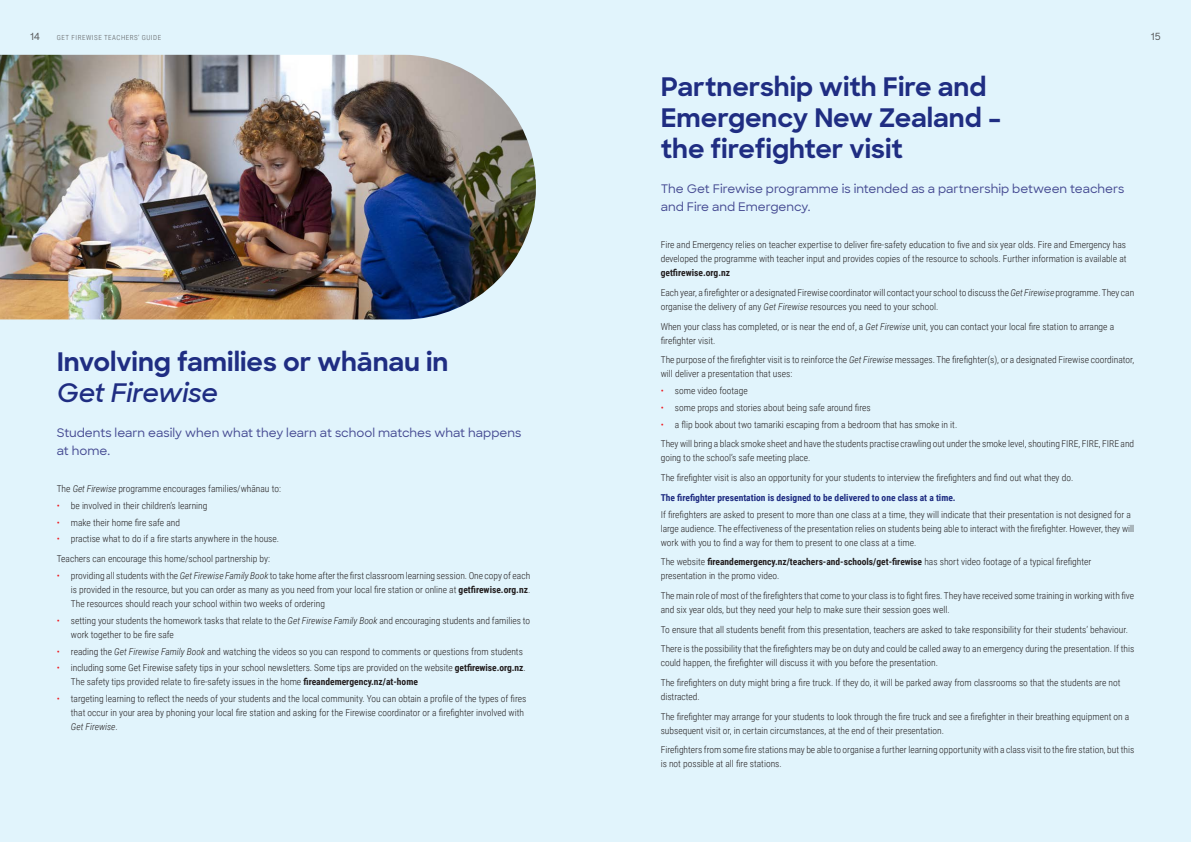
<style>
.page{position:relative;width:1191px;height:842px;background:#e1f4fc}
.page>*{position:absolute;margin:0;border:0;box-sizing:border-box;transform-origin:0 0}
.Heading_1{font:700 26px/31.2px "Sharp Sans";color:#1f2d82}
.Intro{font:500 12px/18px "Sharp Sans";color:#454a92}
.t1{font:500 10px "Sharp Sans";color:#57585a}
.Body{font:300 9.5px/14px "Roboto Condensed";color:#231f20}
.Heading_4{font:700 9.5px "Roboto Condensed";color:#1f2d82}
.t2{font:300 7px "Roboto Condensed";letter-spacing:.075em;color:#57585a}
.s1{font-weight:600;font-style:italic}
.s2{font-style:italic}
.s3{color:#ee1d23}
.s4{font-weight:700}
</style>
<div class="page">
<img style="left:0;top:55px;width:536px;height:264px">
<p class="t1" style="left:30px;top:29px;width:12px">14</p>
<p class="t2" style="left:57px;top:33px;width:106px">GET FIREWISE TEACHERS’ GUIDE</p>
<p class="t1" style="left:1151px;top:29px;width:11px">15</p>
<p class="Heading_1" style="left:57px;top:345px;width:393px">Involving families or whānau in<br><span class="s1">Get Firewise</span></p>
<p class="Intro" style="left:57px;top:423px;width:466px">Students learn easily when what they learn at school matches what happens at home.</p>
<p class="Body" style="left:57px;top:481px;width:226px">The <span class="s2">Get Firewise</span> programme encourages families/whānau to:</p>
<p class="Body" style="left:57px;top:498px;width:152px"><span class="s3">•</span> be involved in their children’s learning</p>
<p class="Body" style="left:57px;top:515px;width:125px"><span class="s3">•</span> make their home fire safe and</p>
<p class="Body" style="left:57px;top:532px;width:224px"><span class="s3">•</span> practise what to do if a fire starts anywhere in the house.</p>
<p class="Body" style="left:57px;top:551px;width:215px">Teachers can encourage this home/school partnership by:</p>
<p class="Body" style="left:71px;top:568px;width:461px;text-align:justify;text-indent:-14px"><span class="s3">•</span> providing all students with the <span class="s2">Get Firewise Family Book</span> to take home after the first classroom learning session. One copy of each is provided in the resource, but you can order as many as you need from your local fire station or online at <span class="s4">getfirewise.org.nz</span>.<br>The resources should reach your school within two weeks of ordering</p>
<p class="Body" style="left:71px;top:613px;width:461px;text-indent:-14px"><span class="s3">•</span> setting your students the homework tasks that relate to the <span class="s2">Get Firewise Family Book</span> and encouraging students and families to work together to be fire safe</p>
<p class="Body" style="left:57px;top:644px;width:468px"><span class="s3">•</span> reading the <span class="s2">Get Firewise Family Book</span> and watching the videos so you can respond to comments or questions from students</p>
<p class="Body" style="left:71px;top:661px;width:456px;text-indent:-14px"><span class="s3">•</span> including some Get Firewise safety tips in your school newsletters. Some tips are provided on the website <span class="s4">getfirewise.org.nz</span>.<br>The safety tips provided relate to fire-safety issues in the home <span class="s4">fireandemergency.nz/at-home</span></p>
<p class="Body" style="left:71px;top:691px;width:457px;text-indent:-14px"><span class="s3">•</span> targeting learning to reflect the needs of your students and the local community. You can obtain a profile of the types of fires that occur in your area by phoning your local fire station and asking for the Firewise coordinator or a firefighter involved with<br><span class="s2">Get Firewise</span>.</p>
<p class="Heading_1" style="left:660px;top:70px;width:342px">Partnership with Fire and<br>Emergency New Zealand – the firefighter visit</p>
<p class="Intro" style="left:660px;top:180px;width:465px">The Get Firewise programme is intended as a partnership between teachers and Fire and Emergency.</p>
<p class="Body" style="left:660px;top:237px;width:467px;text-align:justify">Fire and Emergency relies on teacher expertise to deliver fire-safety education to five and six year olds. Fire and Emergency has developed the programme with teacher input and provides copies of the resource to schools. Further information is available at <span class="s4">getfirewise.org.nz</span></p>
<p class="Body" style="left:660px;top:285px;width:475px">Each year, a firefighter or a designated Firewise coordinator will contact your school to discuss the <span class="s2">Get Firewise</span> programme. They can organise the delivery of any <span class="s2">Get Firewise</span> resources you need to your school.</p>
<p class="Body" style="left:660px;top:319px;width:455px">When your class has completed, or is near the end of, a <span class="s2">Get Firewise</span> unit, you can contact your local fire station to arrange a firefighter visit.</p>
<p class="Body" style="left:660px;top:352px;width:475px">The purpose of the firefighter visit is to reinforce the <span class="s2">Get Firewise</span> messages. The firefighter(s), or a designated Firewise coordinator, will deliver a presentation that uses:</p>
<p class="Body" style="left:660px;top:383px;width:88px"><span class="s3">•</span> some video footage</p>
<p class="Body" style="left:660px;top:400px;width:211px"><span class="s3">•</span> some props and stories about being safe around fires</p>
<p class="Body" style="left:660px;top:417px;width:298px"><span class="s3">•</span> a flip book about two tamariki escaping from a bedroom that has smoke in it.</p>
<p class="Body" style="left:660px;top:437px;width:475px">They will bring a black smoke sheet and have the students practise crawling out under the smoke level, shouting FIRE, FIRE, FIRE and going to the school’s safe meeting place.</p>
<p class="Body" style="left:660px;top:470px;width:414px">The firefighter visit is also an opportunity for your students to interview the firefighters and find out what they do.</p>
<p class="Heading_4" style="left:660px;top:491px;width:296px">The firefighter presentation is designed to be delivered to one class at a time.</p>
<p class="Body" style="left:660px;top:507px;width:475px">If firefighters are asked to present to more than one class at a time, they will indicate that their presentation is not designed for a large audience. The effectiveness of the presentation relies on students being able to interact with the firefighter. However, they will work with you to find a way for them to present to one class at a time.</p>
<p class="Body" style="left:660px;top:555px;width:432px">The website <span class="s4">fireandemergency.nz/teachers-and-schools/get-firewise</span> has short video footage of a typical firefighter presentation in the promo video.</p>
<p class="Body" style="left:660px;top:588px;width:475px">The main role of most of the firefighters that come to your class is to fight fires. They have received some training in working with five and six year olds, but they need your help to make sure their session goes well.</p>
<p class="Body" style="left:660px;top:622px;width:469px">To ensure that all students benefit from this presentation, teachers are asked to take responsibility for their students’ behaviour.</p>
<p class="Body" style="left:660px;top:642px;width:475px">There is the possibility that the firefighters may be on duty and could be called away to an emergency during the presentation. If this could happen, the firefighter will discuss it with you before the presentation.</p>
<p class="Body" style="left:660px;top:675px;width:461px">The firefighters on duty might bring a fire truck. If they do, it will be parked away from classrooms so that the students are not distracted.</p>
<p class="Body" style="left:660px;top:709px;width:470px">The firefighter may arrange for your students to look through the fire truck and see a firefighter in their breathing equipment on a subsequent visit or, in certain circumstances, at the end of their presentation.</p>
<p class="Body" style="left:660px;top:743px;width:475px">Firefighters from some fire stations may be able to organise a further learning opportunity with a class visit to the fire station, but this is not possible at all fire stations.</p>
</div>
